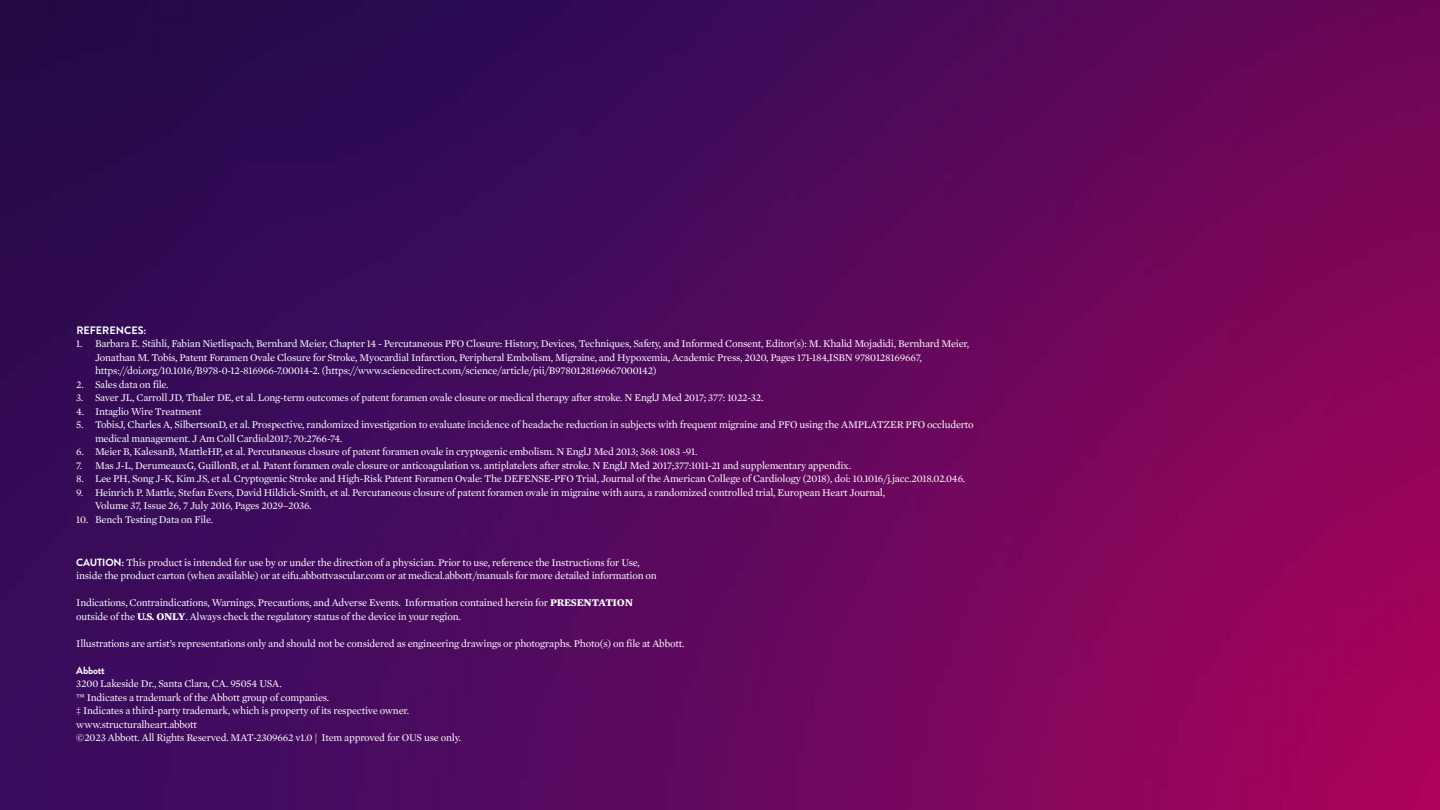
<style>
.page{position:relative;width:1440px;height:810px;background:#fff}
.page>*{position:absolute;margin:0;border:0;box-sizing:border-box;transform-origin:0 0}
.t1{font:700 10.8px "Brandon Grotesque";color:#fff}
.t2{font:10.5px/13.5px "Mercury Text G1";letter-spacing:-.02em;color:#fff}
.t3{font:700 10.5px "Brandon Grotesque";letter-spacing:-.02em;color:#fff}
.s1{font-family:"Brandon Grotesque";font-weight:700}
.s2{font-weight:700}
</style>
<div class="page">
<img style="left:0;top:0;width:1440px;height:810px">
<p class="t1" style="left:76px;top:322px;width:72px">REFERENCES:</p>
<p class="t2" style="left:95px;top:337px;width:876px;text-indent:-19px">1. Barbara E. Stähli, Fabian Nietlispach, Bernhard Meier, Chapter 14 - Percutaneous PFO Closure: History, Devices, Techniques, Safety, and Informed Consent, Editor(s): M. Khalid Mojadidi, Bernhard Meier,<br>Jonathan M. Tobis, Patent Foramen Ovale Closure for Stroke, Myocardial Infarction, Peripheral Embolism, Migraine, and Hypoxemia, Academic Press, 2020, Pages 171-184,ISBN 9780128169667, https://doi.org/10.1016/B978-0-12-816966-7.00014-2. (https://www.sciencedirect.com/science/article/pii/B9780128169667000142)</p>
<p class="t2" style="left:76px;top:377px;width:94px">2. Sales data on file.</p>
<p class="t2" style="left:76px;top:391px;width:689px">3. Saver JL, Carroll JD, Thaler DE, et al. Long-term outcomes of patent foramen ovale closure or medical therapy after stroke. N EnglJ Med 2017; 377: 1022-32.</p>
<p class="t2" style="left:76px;top:404px;width:126px">4. Intaglio Wire Treatment</p>
<p class="t2" style="left:95px;top:418px;width:880px;text-indent:-19px">5. TobisJ, Charles A, SilbertsonD, et al. Prospective, randomized investigation to evaluate incidence of headache reduction in subjects with frequent migraine and PFO using the AMPLATZER PFO occluderto medical management. J Am Coll Cardiol2017; 70:2766-74.</p>
<p class="t2" style="left:76px;top:445px;width:623px">6. Meier B, KalesanB, MattleHP, et al. Percutaneous closure of patent foramen ovale in cryptogenic embolism. N EnglJ Med 2013; 368: 1083 -91.</p>
<p class="t2" style="left:76px;top:459px;width:776px">7. Mas J-L, DerumeauxG, GuillonB, et al. Patent foramen ovale closure or anticoagulation vs. antiplatelets after stroke. N EnglJ Med 2017;377:1011-21 and supplementary appendix.</p>
<p class="t2" style="left:76px;top:472px;width:891px">8. Lee PH, Song J-K, Kim JS, et al. Cryptogenic Stroke and High-Risk Patent Foramen Ovale: The DEFENSE-PFO Trial, Journal of the American College of Cardiology (2018), doi: 10.1016/j.jacc.2018.02.046.</p>
<p class="t2" style="left:95px;top:486px;width:792px;text-indent:-19px">9. Heinrich P. Mattle, Stefan Evers, David Hildick-Smith, et al. Percutaneous closure of patent foramen ovale in migraine with aura, a randomized controlled trial, European Heart Journal,<br>Volume 37, Issue 26, 7 July 2016, Pages 2029–2036.</p>
<p class="t2" style="left:76px;top:513px;width:138px">10. Bench Testing Data on File.</p>
<p class="t2" style="left:76px;top:555px;width:582px"><span class="s1">CAUTION:</span> This product is intended for use by or under the direction of a physician. Prior to use, reference the Instructions for Use, inside the product carton (when available) or at eifu.abbottvascular.com or at medical.abbott/manuals for more detailed information on</p>
<p class="t2" style="left:76px;top:596px;width:558px">Indications, Contraindications, Warnings, Precautions, and Adverse Events. Information contained herein for <span class="s2">PRESENTATION </span>outside of the <span class="s2">U.S. ONLY</span>. Always check the regulatory status of the device in your region.</p>
<p class="t2" style="left:76px;top:636px;width:610px">Illustrations are artist’s representations only and should not be considered as engineering drawings or photographs. Photo(s) on file at Abbott.</p>
<p class="t3" style="left:76px;top:663px;width:30px">Abbott</p>
<p class="t2" style="left:76px;top:677px;width:386px">3200 Lakeside Dr., Santa Clara, CA. 95054 USA.<br>™ Indicates a trademark of the Abbott group of companies.<br>‡ Indicates a third-party trademark, which is property of its respective owner. www.structuralheart.abbott<br>©2023 Abbott. All Rights Reserved. MAT-2309662 v1.0 | Item approved for OUS use only.</p>
</div>
